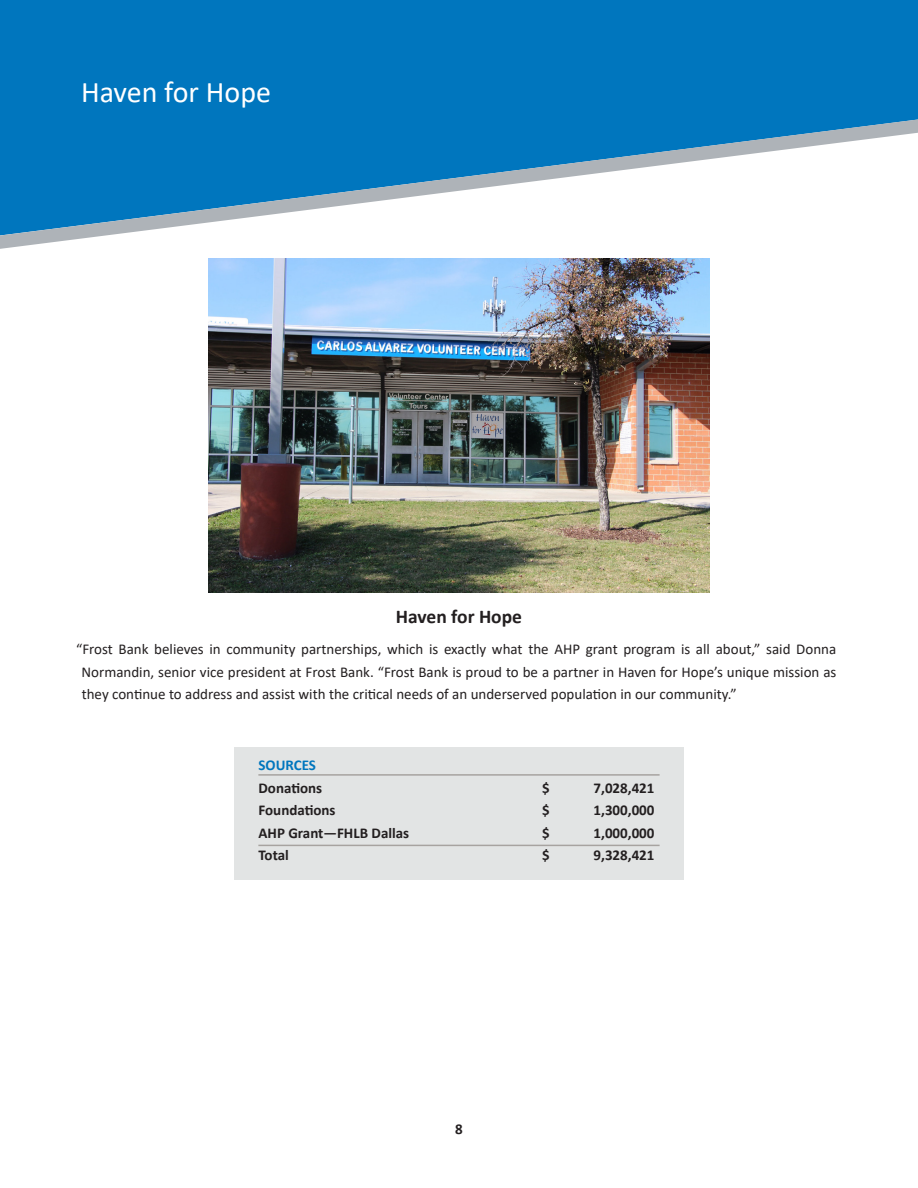
<style>
.page{position:relative;width:918px;height:1188px;background:#fff}
.page>*{position:absolute;margin:0;border:0;box-sizing:border-box;transform-origin:0 0}
.t1{font:30px "Calibri";color:#fff}
.t2{font:700 19.5px "Calibri";color:#231f20}
.t3{font:15px/22.5px "Calibri";color:#231f20;text-align:justify}
.t4{font:700 15px "Calibri";color:#231f20}
.t5{font:700 15px "Calibri";color:#0076be}
</style>
<div class="page">
<div style="left:0;top:0;width:918px;height:119px;background:#0076be"></div>
<svg style="left:0;top:119px;width:918px;height:130px"></svg>
<img style="left:208px;top:258px;width:502px;height:335px">
<div style="left:234px;top:747px;width:450px;height:133px;background:#e2e4e4"></div>
<hr style="left:258px;top:774px;width:402px;height:2px;background:#a7a3a0">
<hr style="left:258px;top:845px;width:402px;height:1px;background:#a7a3a0">
<p class="t1" style="left:81px;top:71px;width:192px">Haven for Hope</p>
<p class="t2" style="left:396px;top:603px;width:128px">Haven for Hope</p>
<p class="t3" style="left:82px;top:638px;width:756px;text-indent:-5px">“Frost Bank believes in community partnerships, which is exactly what the AHP grant program is all about,” said Donna Normandin, senior vice president at Frost Bank. “Frost Bank is proud to be a partner in Haven for Hope’s unique mission as they continue to address and assist with the critical needs of an underserved population in our community.”</p>
<p class="t5" style="left:259px;top:755px;width:59px">SOURCES</p>
<p class="t4" style="left:259px;top:777px;width:65px">Donations</p>
<p class="t4" style="left:542px;top:777px;width:9px">$</p>
<p class="t4" style="left:594px;top:777px;width:62px">7,028,421</p>
<p class="t4" style="left:259px;top:800px;width:79px">Foundations</p>
<p class="t4" style="left:542px;top:800px;width:9px">$</p>
<p class="t4" style="left:594px;top:800px;width:62px">1,300,000</p>
<p class="t4" style="left:259px;top:822px;width:152px">AHP Grant—FHLB Dallas</p>
<p class="t4" style="left:542px;top:822px;width:9px">$</p>
<p class="t4" style="left:594px;top:822px;width:62px">1,000,000</p>
<p class="t4" style="left:259px;top:845px;width:32px">Total</p>
<p class="t4" style="left:542px;top:845px;width:9px">$</p>
<p class="t4" style="left:594px;top:845px;width:62px">9,328,421</p>
<p class="t4" style="left:455px;top:1118px;width:9px">8</p>
</div>
